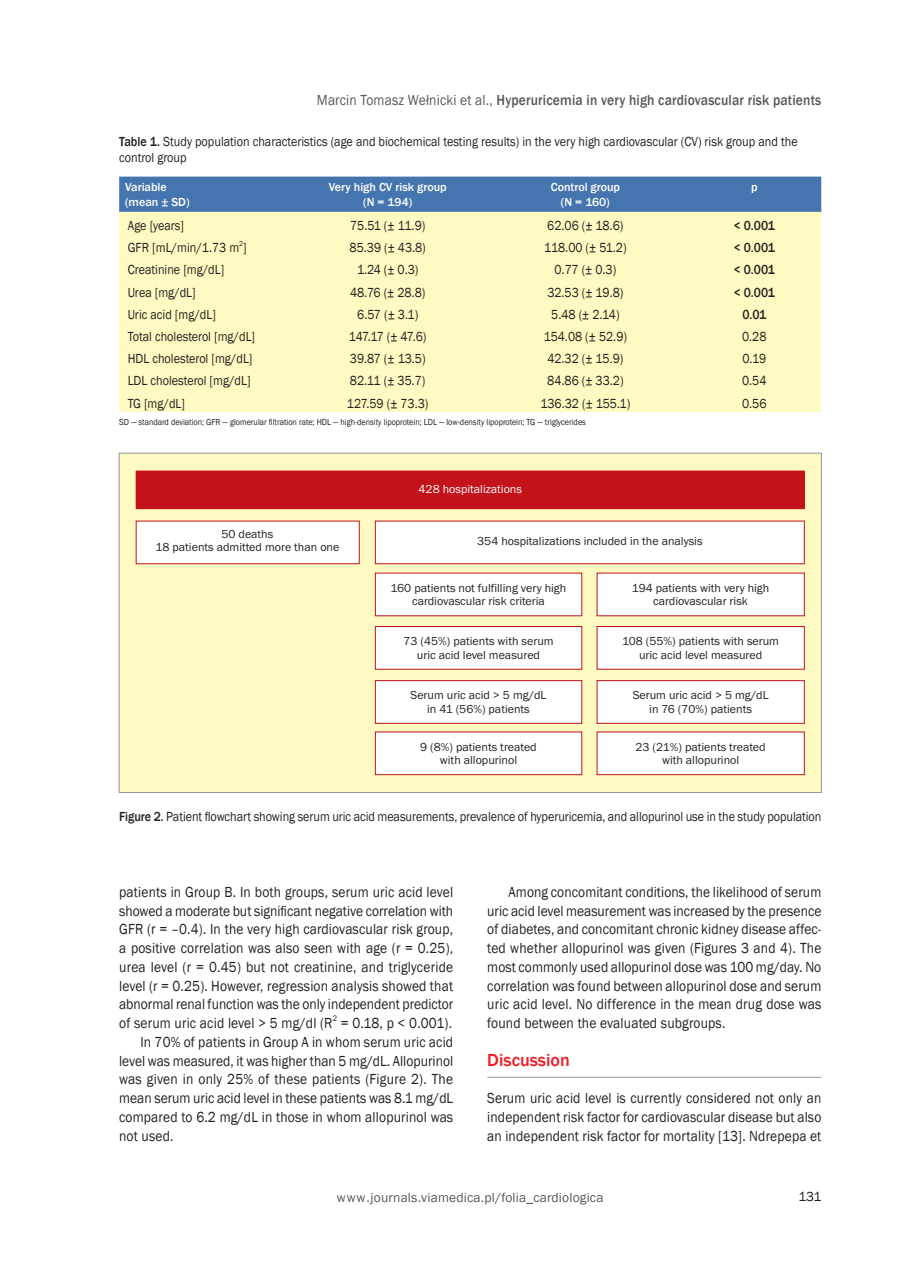
<style>
.page{position:relative;width:915px;height:1276px;background:#fff}
.page>*{position:absolute;margin:0;border:0;box-sizing:border-box;transform-origin:0 0}
._06_Srodtytul_1_z_li{font:500 18px "Franklin Gothic";color:#ee1d23}
._05B_Tekst{font:15px/18.8px "Franklin Gothic";letter-spacing:.01em;color:#231f20;text-align:justify;scale:.9 1}
._05A_Tekst_pierwszy{font:15px/18.8px "Franklin Gothic";letter-spacing:.01em;color:#231f20;text-align:justify;scale:.9 1}
.t1{font:500 15px "Franklin Gothic";letter-spacing:.01em;color:#57585a;scale:.9 1}
._12C_Tabela_tekst{font:13.5px "Franklin Gothic";color:#231f20;scale:.9 1}
._12_Tabela_numer{font:13.5px/16.5px "Franklin Gothic";color:#231f20;scale:.9 1}
._16_Rycina_podpis{font:13.5px "Franklin Gothic";letter-spacing:-.005em;color:#231f20;scale:.9 1}
.t2{font:13.5px "Franklin Gothic";letter-spacing:.01em;color:#57585a}
._12C_Tabela_tekst-2{font:500 13.5px "Franklin Gothic";letter-spacing:-.025em;color:#231f20;scale:.9 1}
._12_Tabela_numer-2{font:13.5px "Franklin Gothic";color:#231f20}
.t3{font:12px/13.6px "Franklin Gothic";color:#231f20;text-align:center}
._12B_Tabela_naglowek{font:500 12px/15px "Franklin Gothic";color:#fff;text-align:center}
.t4{font:12px "Franklin Gothic";color:#fff}
._12D_Tabela_podpis{font:9px "Franklin Gothic";color:#231f20;scale:.9 1}
._05A_Tekst_pierwszy-2{font:8.25px "Franklin Gothic";color:#231f20;scale:.9 1}
.s1{font-weight:400}
.s2{font-weight:500}
</style>
<div class="page">
<hr style="left:487px;top:1077px;width:334px;height:1px;background:#939598">
<div style="left:119px;top:177px;width:702px;height:35px;background:#4575ae"></div>
<div style="left:119px;top:212px;width:702px;height:200px;background:#fffac1"></div>
<div style="left:119px;top:453px;width:702px;height:339px;background:#fffac1"></div>
<div style="left:136px;top:471px;width:668px;height:38px;background:#c4121a"></div>
<div style="left:136px;top:521px;width:223px;height:43px;background:#fff"></div>
<div style="left:375px;top:521px;width:429px;height:43px;background:#fff"></div>
<div style="left:375px;top:573px;width:206px;height:43px;background:#fff"></div>
<div style="left:597px;top:573px;width:207px;height:43px;background:#fff"></div>
<div style="left:375px;top:626px;width:206px;height:43px;background:#fff"></div>
<div style="left:375px;top:626px;width:207px;height:43px;border:1px solid #c4121a"></div>
<div style="left:597px;top:626px;width:207px;height:43px;background:#fff"></div>
<div style="left:596px;top:626px;width:208px;height:43px;border:1px solid #c4121a"></div>
<div style="left:375px;top:680px;width:206px;height:43px;background:#fff"></div>
<div style="left:375px;top:680px;width:207px;height:43px;border:1px solid #c4121a"></div>
<div style="left:597px;top:680px;width:207px;height:43px;background:#fff"></div>
<div style="left:596px;top:680px;width:208px;height:43px;border:1px solid #c4121a"></div>
<div style="left:375px;top:732px;width:206px;height:42px;background:#fff"></div>
<div style="left:375px;top:731px;width:207px;height:44px;border:1px solid #c4121a"></div>
<div style="left:597px;top:732px;width:207px;height:42px;background:#fff"></div>
<div style="left:596px;top:731px;width:208px;height:44px;border:1px solid #c4121a"></div>
<p class="t1" style="left:317px;top:90px;width:562px"><span class="s1">Marcin Tomasz Wełnicki et al.,</span> Hyperuricemia in very high cardiovascular risk patients</p>
<p class="_12_Tabela_numer" style="left:119px;top:133px;width:755px"><span class="s2">Table 1.</span> Study population characteristics (age and biochemical testing results) in the very high cardiovascular (CV) risk group and the control group</p>
<p class="_12B_Tabela_naglowek" style="left:125px;top:180px;width:66px;text-align:left">Variable (mean ± SD)</p>
<p class="_12B_Tabela_naglowek" style="left:329px;top:180px;width:119px">Very high CV risk group (N = 194)</p>
<p class="_12B_Tabela_naglowek" style="left:550px;top:180px;width:71px">Control group (N = 160)</p>
<p class="_12B_Tabela_naglowek" style="left:750px;top:180px;width:8px">p</p>
<p class="_12C_Tabela_tekst" style="left:128px;top:217px;width:64px">Age [years]</p>
<p class="_12C_Tabela_tekst" style="left:350px;top:217px;width:85px">75.51 (± 11.9)</p>
<p class="_12C_Tabela_tekst" style="left:547px;top:217px;width:86px">62.06 (± 18.6)</p>
<p class="_12C_Tabela_tekst-2" style="left:733px;top:217px;width:47px">&lt; 0.001</p>
<p class="_12C_Tabela_tekst" style="left:128px;top:239px;width:134px">GFR [mL/min/1.73 m<sup>2</sup>]</p>
<p class="_12C_Tabela_tekst" style="left:349px;top:239px;width:86px">85.39 (± 43.8)</p>
<p class="_12C_Tabela_tekst" style="left:544px;top:239px;width:93px">118.00 (± 51.2)</p>
<p class="_12C_Tabela_tekst-2" style="left:733px;top:239px;width:47px">&lt; 0.001</p>
<p class="_12C_Tabela_tekst" style="left:128px;top:261px;width:109px">Creatinine [mg/dL]</p>
<p class="_12C_Tabela_tekst" style="left:357px;top:261px;width:70px">1.24 (± 0.3)</p>
<p class="_12C_Tabela_tekst" style="left:554px;top:261px;width:70px">0.77 (± 0.3)</p>
<p class="_12C_Tabela_tekst-2" style="left:733px;top:261px;width:47px">&lt; 0.001</p>
<p class="_12C_Tabela_tekst" style="left:128px;top:284px;width:77px">Urea [mg/dL]</p>
<p class="_12C_Tabela_tekst" style="left:350px;top:284px;width:85px">48.76 (± 28.8)</p>
<p class="_12C_Tabela_tekst" style="left:547px;top:284px;width:86px">32.53 (± 19.8)</p>
<p class="_12C_Tabela_tekst-2" style="left:733px;top:284px;width:47px">&lt; 0.001</p>
<p class="_12C_Tabela_tekst" style="left:128px;top:306px;width:100px">Uric acid [mg/dL]</p>
<p class="_12C_Tabela_tekst" style="left:357px;top:306px;width:69px">6.57 (± 3.1)</p>
<p class="_12C_Tabela_tekst" style="left:551px;top:306px;width:77px">5.48 (± 2.14)</p>
<p class="_12C_Tabela_tekst-2" style="left:742px;top:306px;width:28px">0.01</p>
<p class="_12C_Tabela_tekst" style="left:128px;top:328px;width:143px">Total cholesterol [mg/dL]</p>
<p class="_12C_Tabela_tekst" style="left:349px;top:328px;width:88px">147.17 (± 47.6)</p>
<p class="_12C_Tabela_tekst" style="left:543px;top:328px;width:94px">154.08 (± 52.9)</p>
<p class="_12C_Tabela_tekst" style="left:741px;top:328px;width:29px">0.28</p>
<p class="_12C_Tabela_tekst" style="left:128px;top:350px;width:140px">HDL cholesterol [mg/dL]</p>
<p class="_12C_Tabela_tekst" style="left:350px;top:350px;width:86px">39.87 (± 13.5)</p>
<p class="_12C_Tabela_tekst" style="left:547px;top:350px;width:86px">42.32 (± 15.9)</p>
<p class="_12C_Tabela_tekst" style="left:742px;top:350px;width:28px">0.19</p>
<p class="_12C_Tabela_tekst" style="left:128px;top:372px;width:138px">LDL cholesterol [mg/dL]</p>
<p class="_12C_Tabela_tekst" style="left:350px;top:372px;width:85px">82.11 (± 35.7)</p>
<p class="_12C_Tabela_tekst" style="left:547px;top:372px;width:86px">84.86 (± 33.2)</p>
<p class="_12C_Tabela_tekst" style="left:741px;top:372px;width:29px">0.54</p>
<p class="_12C_Tabela_tekst" style="left:128px;top:395px;width:65px">TG [mg/dL]</p>
<p class="_12C_Tabela_tekst" style="left:347px;top:395px;width:92px">127.59 (± 73.3)</p>
<p class="_12C_Tabela_tekst" style="left:540px;top:395px;width:101px">136.32 (± 155.1)</p>
<p class="_12C_Tabela_tekst" style="left:741px;top:395px;width:29px">0.56</p>
<p class="_12D_Tabela_podpis" style="left:119px;top:417px;width:520px">SD — standard deviation; GFR — glomerular filtration rate; HDL — high-density lipoprotein; LDL — low-density lipoprotein; TG — triglycerides</p>
<p class="t4" style="left:418px;top:482px;width:105px">428 hospitalizations</p>
<p class="t3" style="left:155px;top:527px;width:185px">50 deaths<br>18 patients admitted more than one</p>
<p class="t3" style="left:477px;top:535px;width:227px">354 hospitalizations included in the analysis</p>
<p class="t3" style="left:390px;top:581px;width:177px">160 patients not fulfilling very high cardiovascular risk criteria</p>
<p class="t3" style="left:631px;top:581px;width:139px">194 patients with very high cardiovascular risk</p>
<p class="t3" style="left:403px;top:634px;width:152px">73 (45%) patients with serum uric acid level measured</p>
<p class="t3" style="left:622px;top:634px;width:158px">108 (55%) patients with serum uric acid level measured</p>
<p class="t3" style="left:410px;top:688px;width:137px">Serum uric acid &gt; 5 mg/dL in 41 (56%) patients</p>
<p class="t3" style="left:632px;top:688px;width:137px">Serum uric acid &gt; 5 mg/dL in 76 (70%) patients</p>
<p class="t3" style="left:420px;top:740px;width:118px">9 (8%) patients treated with allopurinol</p>
<p class="t3" style="left:635px;top:740px;width:132px">23 (21%) patients treated with allopurinol</p>
<p class="_16_Rycina_podpis" style="left:119px;top:808px;width:781px"><span class="s2">Figure 2.</span> Patient flowchart showing serum uric acid measurements, prevalence of hyperuricemia, and allopurinol use in the study population</p>
<p class="_05A_Tekst_pierwszy" style="left:119px;top:883px;width:372px">patients in Group B. In both groups, serum uric acid level showed a moderate but significant negative correlation with GFR (r = –0.4). In the very high cardiovascular risk group, a positive correlation was also seen with age (r = 0.25), urea level (r = 0.45) but not creatinine, and triglyceride level (r = 0.25). However, regression analysis showed that abnormal renal function was the only independent predictor of serum uric acid level &gt; 5 mg/dl (R</p>
<p class="_05A_Tekst_pierwszy-2" style="left:332px;top:1013px;width:6px">2</p>
<p class="_05A_Tekst_pierwszy" style="left:340px;top:1014px;width:125px">= 0.18, p &lt; 0.001).</p>
<p class="_05B_Tekst" style="left:119px;top:1033px;width:372px;text-indent:21px">In 70% of patients in Group A in whom serum uric acid level was measured, it was higher than 5 mg/dL. Allopurinol was given in only 25% of these patients (Figure 2). The mean serum uric acid level in these patients was 8.1 mg/dL compared to 6.2 mg/dL in those in whom allopurinol was not used.</p>
<p class="_05B_Tekst" style="left:487px;top:883px;width:372px;text-indent:21px">Among concomitant conditions, the likelihood of serum uric acid level measurement was increased by the presence of diabetes, and concomitant chronic kidney disease affec&shy;ted whether allopurinol was given (Figures 3 and 4). The most commonly used allopurinol dose was 100 mg/day. No correlation was found between allopurinol dose and serum uric acid level. No difference in the mean drug dose was found between the evaluated subgroups.</p>
<p class="_06_Srodtytul_1_z_li" style="left:487px;top:1048px;width:84px">Discussion</p>
<p class="_05A_Tekst_pierwszy" style="left:487px;top:1089px;width:372px">Serum uric acid level is currently considered not only an independent risk factor for cardiovascular disease but also an independent risk factor for mortality [13]. Ndrepepa et</p>
<p class="t2" style="left:337px;top:1189px;width:268px">www.journals.viamedica.pl/folia_cardiologica</p>
<p class="_12_Tabela_numer-2" style="left:798px;top:1188px;width:24px">131</p>
</div>
